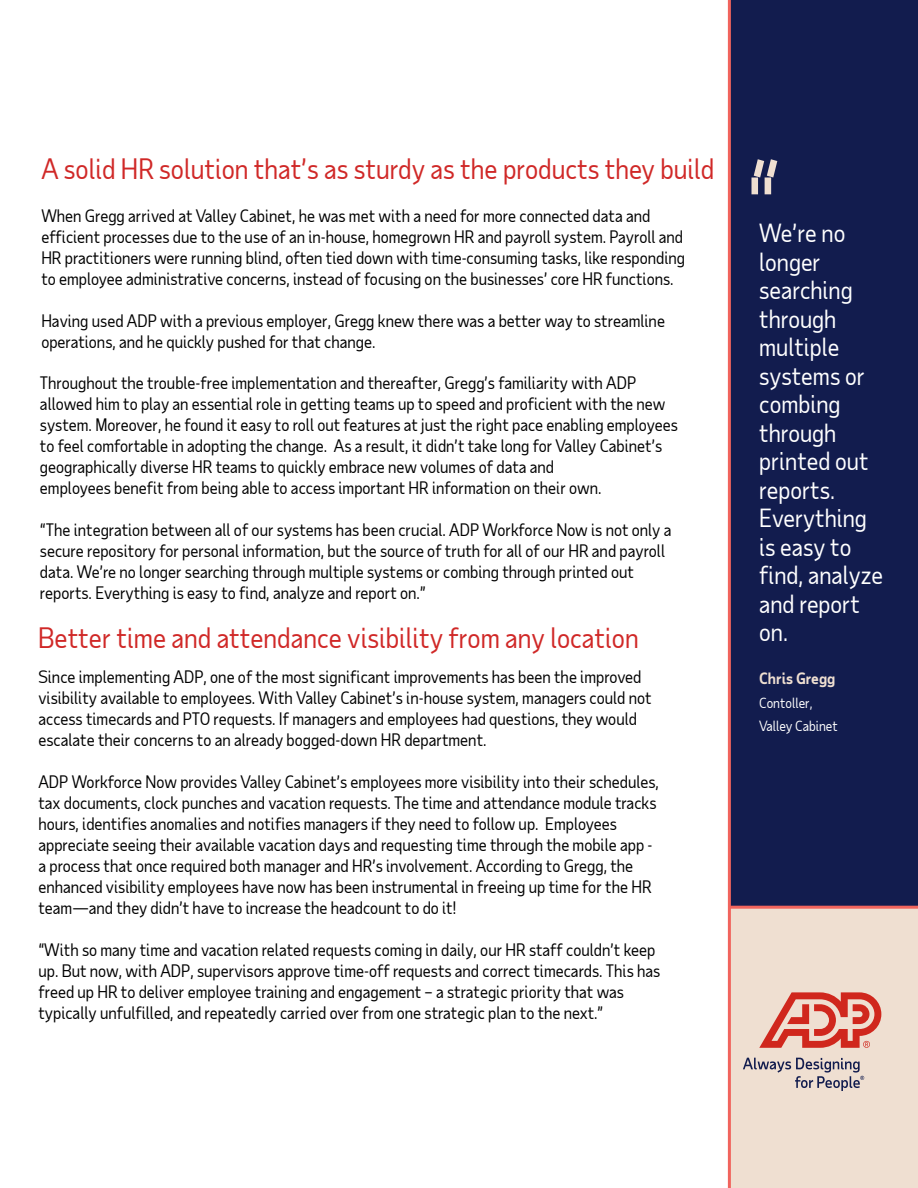
<style>
.page{position:relative;width:918px;height:1188px;background:#fff}
.page>*{position:absolute;margin:0;border:0;box-sizing:border-box;transform-origin:0 0}
.t1{font:27px "Taub Sans";color:#d02827}
.t2{font:24px/28.5px "Taub Sans";color:#fff}
.t3{font:16.5px/21px "Taub Sans";color:#000101}
.t4{font:16.5px/21px "Taub Sans";color:#000}
.t5{font:700 15px "Taub Sans";color:#efdfd1}
.t6{font:13.5px/22.5px "Taub Sans";color:#fff}
</style>
<div class="page">
<div style="left:729px;top:899px;width:189px;height:289px;background:#efdfd1"></div>
<svg style="left:759px;top:992px;width:122px;height:56px"></svg>
<svg style="left:743px;top:1058px;width:121px;height:33px"></svg>
<div style="left:730px;top:0;width:188px;height:907px;background:#121c4e"></div>
<hr style="left:728px;top:0;width:3px;height:1188px;background:#f1645d">
<hr style="left:729px;top:906px;width:189px;height:3px;background:#f1645d">
<svg style="left:752px;top:159px;width:25px;height:35px"></svg>
<h1 class="t1" style="left:41px;top:151px;width:675px">A solid HR solution that’s as sturdy as the products they build</h1>
<p class="t4" style="left:41px;top:205px;width:645px">When Gregg arrived at Valley Cabinet, he was met with a need for more connected data and efficient processes due to the use of an in-house, homegrown HR and payroll system. Payroll and HR practitioners were running blind, often tied down with time-consuming tasks, like responding to employee administrative concerns, instead of focusing on the businesses’ core HR functions.</p>
<p class="t4" style="left:41px;top:310px;width:625px">Having used ADP with a previous employer, Gregg knew there was a better way to streamline operations, and he quickly pushed for that change.</p>
<p class="t3" style="left:40px;top:372px;width:639px">Throughout the trouble-free implementation and thereafter, Gregg’s familiarity with ADP allowed him to play an essential role in getting teams up to speed and proficient with the new system. Moreover, he found it easy to roll out features at just the right pace enabling employees to feel comfortable in adopting the change. As a result, it didn’t take long for Valley Cabinet’s geographically diverse HR teams to quickly embrace new volumes of data and<br>employees benefit from being able to access important HR information on their own.</p>
<p class="t3" style="left:40px;top:519px;width:633px">“The integration between all of our systems has been crucial. ADP Workforce Now is not only a secure repository for personal information, but the source of truth for all of our HR and payroll data. We’re no longer searching through multiple systems or combing through printed out reports. Everything is easy to find, analyze and report on.”</p>
<h1 class="t1" style="left:38px;top:620px;width:602px">Better time and attendance visibility from any location</h1>
<p class="t3" style="left:38px;top:666px;width:615px">Since implementing ADP, one of the most significant improvements has been the improved visibility available to employees. With Valley Cabinet’s in-house system, managers could not access timecards and PTO requests. If managers and employees had questions, they would escalate their concerns to an already bogged-down HR department.</p>
<p class="t3" style="left:38px;top:771px;width:622px">ADP Workforce Now provides Valley Cabinet’s employees more visibility into their schedules, tax documents, clock punches and vacation requests. The time and attendance module tracks hours, identifies anomalies and notifies managers if they need to follow up. Employees appreciate seeing their available vacation days and requesting time through the mobile app - a process that once required both manager and HR’s involvement. According to Gregg, the enhanced visibility employees have now has been instrumental in freeing up time for the HR team—and they didn’t have to increase the headcount to do it!</p>
<p class="t3" style="left:38px;top:939px;width:623px">“With so many time and vacation related requests coming in daily, our HR staff couldn’t keep up. But now, with ADP, supervisors approve time-off requests and correct timecards. This has freed up HR to deliver employee training and engagement – a strategic priority that was typically unfulfilled, and repeatedly carried over from one strategic plan to the next.”</p>
<h2 class="t2" style="left:759px;top:218px;width:125px">We’re no longer searching through multiple systems or combing through printed out reports.<br>Everything is easy to find, analyze and report on.</h2>
<p class="t5" style="left:759px;top:669px;width:78px">Chris Gregg</p>
<p class="t6" style="left:759px;top:692px;width:80px">Contoller,<br>Valley Cabinet</p>
</div>
